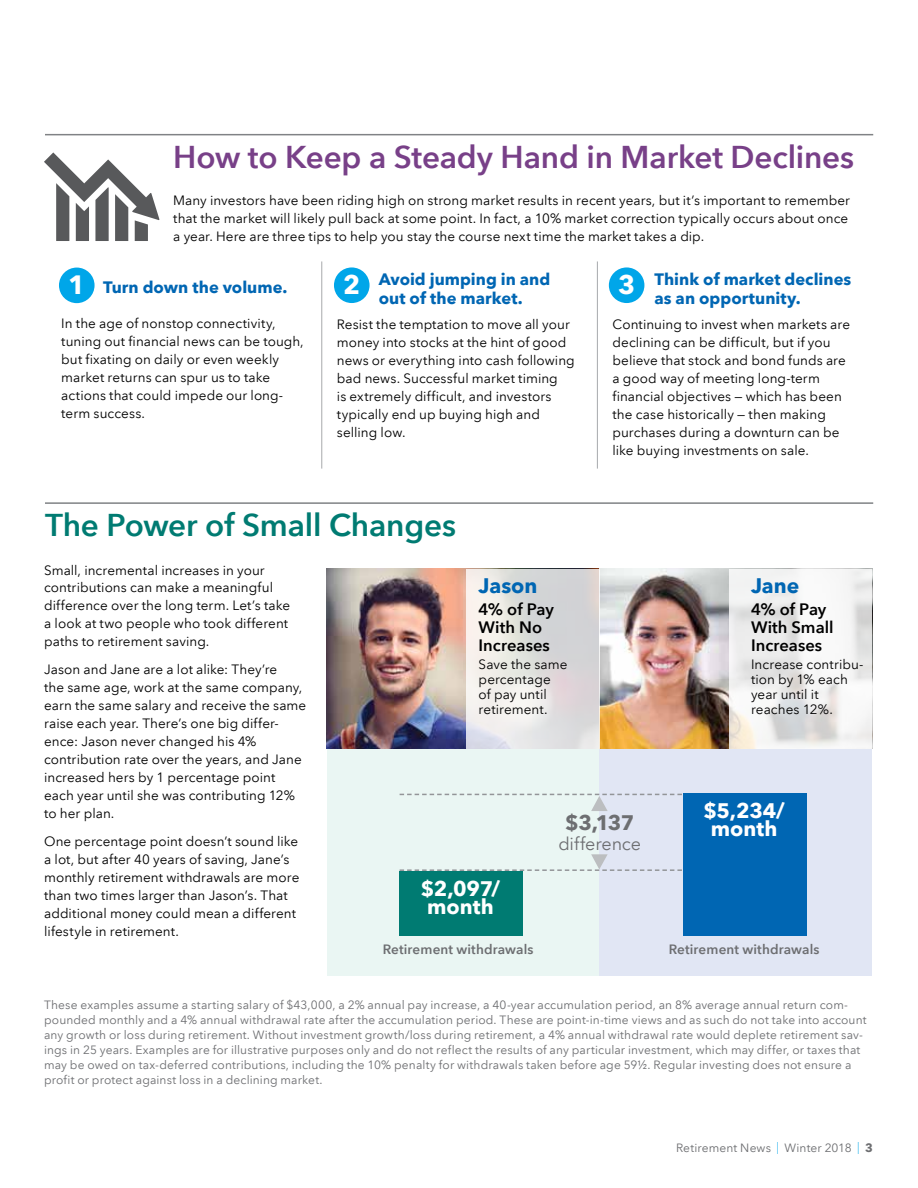
<style>
.page{position:relative;width:918px;height:1188px;background:#fff}
.page>*{position:absolute;margin:0;border:0;box-sizing:border-box;transform-origin:0 0}
.t1{font:600 31.5px "Avenir Next LT Com";letter-spacing:-.005em;color:#784088}
.t2{font:600 31.5px "Avenir Next LT Com";letter-spacing:-.005em;color:#007b72}
.t3{font:700 26.4px "Avenir Next LT Com";color:#fff}
.t4{font:700 21px/18px "Avenir Next LT Com";letter-spacing:-.005em;color:#fff;text-align:center}
.t5{font:700 21px "Avenir Next LT Com";letter-spacing:-.005em;color:#0066b3}
.t6{font:700 21px "Avenir Next LT Com";color:#6d6e71}
.t7{font:18px "Avenir Next LT Com";letter-spacing:-.01em;color:#6d6e71}
.t8{font:700 16.5px/19.5px "Avenir Next LT Com";color:#0066b3}
.t9{font:600 16.5px/18px "Avenir Next LT Com";letter-spacing:.005em;color:#000}
.t10{font:13.5px/18px "Avenir Next LT Com";letter-spacing:.005em;color:#000}
.t11{font:600 13.5px "Avenir Next LT Com";letter-spacing:.01em;color:#6d6e71}
.t12{font:12px/15px "Avenir Next LT Com";letter-spacing:.01em;color:#6d6e71}
.s1{color:#00a6e9}
.s2{font-weight:700}
</style>
<div class="page">
<hr style="left:45px;top:134px;width:828px;height:1px;background:#808285">
<hr style="left:45px;top:502px;width:828px;height:2px;background:#808285">
<hr style="left:321px;top:261px;width:1px;height:208px;background:#a7a9ac">
<hr style="left:597px;top:261px;width:1px;height:208px;background:#a7a9ac">
<div style="left:59px;top:268px;width:36px;height:35px;background:#00a6e9;border-radius:50%"></div>
<div style="left:334px;top:267px;width:36px;height:36px;background:#00a6e9;border-radius:50%"></div>
<div style="left:609px;top:267px;width:35px;height:36px;background:#00a6e9;border-radius:50%"></div>
<div style="left:327px;top:657px;width:273px;height:319px;background:#eaf6f3"></div>
<div style="left:600px;top:657px;width:272px;height:319px;background:#e1e6f4"></div>
<div style="left:400px;top:871px;width:123px;height:65px;background:#007b72"></div>
<div style="left:683px;top:793px;width:123px;height:143px;background:#0066b3"></div>
<svg style="left:44px;top:152px;width:115px;height:89px"></svg>
<img style="left:327px;top:569px;width:403px;height:179px">
<svg style="left:730px;top:569px;width:142px;height:179px;fill:#f1f1f0"></svg>
<svg style="left:466px;top:569px;width:133px;height:179px"></svg>
<svg style="left:400px;top:794px;width:282px;height:17px"></svg>
<svg style="left:400px;top:854px;width:282px;height:17px"></svg>
<h1 class="t1" style="left:173px;top:138px;width:682px">How to Keep a Steady Hand in Market Declines</h1>
<p class="t10" style="left:173px;top:192px;width:678px">Many investors have been riding high on strong market results in recent years, but it’s important to remember that the market will likely pull back at some point. In fact, a 10% market correction typically occurs about once a year. Here are three tips to help you stay the course next time the market takes a dip.</p>
<p class="t8" style="left:655px;top:269px;width:198px">Think of market declines as an opportunity.</p>
<p class="t10" style="left:613px;top:315px;width:239px">Continuing to invest when markets are declining can be difficult, but if you believe that stock and bond funds are a good way of meeting long-term financial objectives — which has been the case historically — then making purchases during a downturn can be like buying investments on sale.</p>
<p class="t8" style="left:379px;top:269px;width:173px">Avoid jumping in and out of the market.</p>
<p class="t10" style="left:337px;top:315px;width:239px">Resist the temptation to move all your money into stocks at the hint of good news or everything into cash following bad news. Successful market timing<br>is extremely difficult, and investors typically end up buying high and selling low.</p>
<h2 class="t3" style="left:68px;top:268px;width:19px">1</h2>
<h2 class="t3" style="left:343px;top:269px;width:19px">2</h2>
<h2 class="t3" style="left:618px;top:269px;width:19px">3</h2>
<p class="t8" style="left:103px;top:277px;width:186px">Turn down the volume.</p>
<p class="t10" style="left:61px;top:314px;width:244px">In the age of nonstop connectivity, tuning out financial news can be tough, but fixating on daily or even weekly market returns can spur us to take actions that could impede our long&shy;term success.</p>
<h1 class="t2" style="left:45px;top:506px;width:413px">The Power of Small Changes</h1>
<p class="t10" style="left:44px;top:561px;width:248px">Small, incremental increases in your contributions can make a meaningful difference over the long term. Let’s take a look at two people who took different paths to retirement saving.</p>
<p class="t10" style="left:44px;top:661px;width:264px">Jason and Jane are a lot alike: They’re<br>the same age, work at the same company, earn the same salary and receive the same raise each year. There’s one big differ&shy;ence: Jason never changed his 4% contribution rate over the years, and Jane increased hers by 1 percentage point each year until she was contributing 12% to her plan.</p>
<p class="t10" style="left:44px;top:832px;width:257px">One percentage point doesn’t sound like a lot, but after 40 years of saving, Jane’s monthly retirement withdrawals are more than two times larger than Jason’s. That additional money could mean a different lifestyle in retirement.</p>
<h3 class="t5" style="left:479px;top:573px;width:60px">Jason</h3>
<p class="t9" style="left:479px;top:600px;width:77px">4% of Pay<br>With No<br>Increases</p>
<p class="t10" style="left:479px;top:657px;width:90px;line-height:15px">Save the same percentage<br>of pay until retirement.</p>
<h3 class="t5" style="left:751px;top:573px;width:50px">Jane</h3>
<p class="t9" style="left:751px;top:600px;width:84px">4% of Pay<br>With Small<br>Increases</p>
<p class="t10" style="left:751px;top:657px;width:114px;line-height:15px">Increase contribu&shy;tion by 1% each year until it reaches 12%.</p>
<h3 class="t4" style="left:703px;top:801px;width:83px">$5,234/</h3>
<h3 class="t6" style="left:565px;top:810px;width:71px">$3,137</h3>
<h3 class="t4" style="left:711px;top:819px;width:68px">month</h3>
<h3 class="t7" style="left:558px;top:833px;width:84px">difference</h3>
<h3 class="t4" style="left:421px;top:879px;width:81px">$2,097/ month</h3>
<p class="t11" style="left:383px;top:941px;width:152px">Retirement withdrawals</p>
<p class="t11" style="left:669px;top:941px;width:152px">Retirement withdrawals</p>
<p class="t12" style="left:44px;top:997px;width:824px">These examples assume a starting salary of $43,000, a 2% annual pay increase, a 40-year accumulation period, an 8% average annual return com&shy;pounded monthly and a 4% annual withdrawal rate after the accumulation period. These are point-in-time views and as such do not take into account any growth or loss during retirement. Without investment growth/loss during retirement, a 4% annual withdrawal rate would deplete retirement sav&shy;ings in 25 years. Examples are for illustrative purposes only and do not reflect the results of any particular investment, which may differ, or taxes that may be owed on tax-deferred contributions, including the 10% penalty for withdrawals taken before age 59½. Regular investing does not ensure a profit or protect against loss in a declining market.</p>
<p class="t12" style="left:676px;top:1140px;width:198px">Retirement News <span class="s1">|</span> Winter 2018 <span class="s1">|</span> <span class="s2">3</span></p>
</div>
